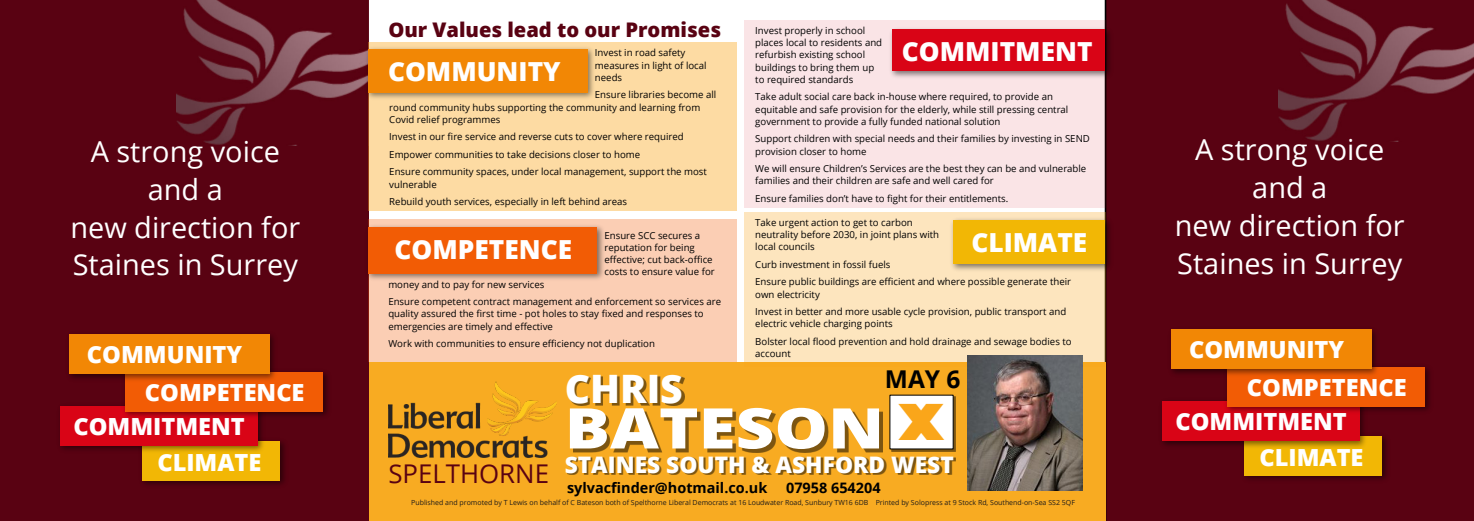
<style>
.page{position:relative;width:1474px;height:521px;background:#fff}
.page>*{position:absolute;margin:0;border:0;box-sizing:border-box;transform-origin:0 0}
.t1{font:800 56.09px "Open Sans";color:#fff;scale:1.2 1}
.t2{font:800 48.12px "Gill Sans";color:#faa61a}
.t3{font:800 39.2px "Open Sans";color:#fff}
.t4{font:28.88px/37.9px "Open Sans";color:#fff;text-align:center}
.t5{font:800 26.25px "Open Sans";color:#fff}
.t6{font:700 24.5px "Open Sans";color:#000}
.t7{font:800 23.62px "Open Sans";color:#fff}
.t8{font:800 22.75px "Open Sans";color:#fff}
.t9{font:800 20.12px "Open Sans";color:#590212}
.t10{font:700 14.44px "Open Sans";color:#000}
.t11{font:9.62px/12.2px "Open Sans";color:#000}
.t12{font:7px "Open Sans";color:#201c19}
</style>
<div class="page">
<div style="left:1104px;top:0;width:369px;height:521px;background:#590212"></div>
<img style="left:1278px;top:0;width:195px;height:141px">
<div style="left:368px;top:362px;width:737px;height:159px;background:#f8ab22"></div>
<img style="left:891px;top:396px;width:64px;height:55px">
<div style="left:889px;top:395px;width:64px;height:54px;background:#fff"></div>
<img style="left:574px;top:412px;width:309px;height:41px">
<img style="left:567px;top:458px;width:388px;height:17px">
<img style="left:569px;top:377px;width:115px;height:28px">
<img style="left:388px;top:381px;width:168px;height:76px">
<img style="left:1240px;top:432px;width:150px;height:52px">
<div style="left:1244px;top:436px;width:137px;height:39px;background:#f2b705"></div>
<img style="left:1158px;top:398px;width:209px;height:51px">
<div style="left:1161px;top:401px;width:198px;height:40px;background:#d90416"></div>
<img style="left:1223px;top:363px;width:210px;height:52px">
<div style="left:1227px;top:367px;width:198px;height:39px;background:#f25c05"></div>
<img style="left:1167px;top:326px;width:212px;height:51px">
<div style="left:1171px;top:329px;width:200px;height:40px;background:#f28705"></div>
<div style="left:0;top:0;width:368px;height:521px;background:#590212"></div>
<img style="left:177px;top:0;width:188px;height:146px">
<img style="left:142px;top:441px;width:143px;height:44px">
<div style="left:142px;top:441px;width:138px;height:39px;background:#f2b705"></div>
<img style="left:60px;top:420px;width:204px;height:32px">
<div style="left:60px;top:406px;width:197px;height:39px;background:#d90416"></div>
<img style="left:123px;top:372px;width:205px;height:48px">
<div style="left:125px;top:372px;width:198px;height:39px;background:#f25c05"></div>
<img style="left:69px;top:334px;width:207px;height:48px">
<div style="left:69px;top:334px;width:200px;height:40px;background:#f28705"></div>
<div style="left:744px;top:213px;width:361px;height:154px;background:#fde5be"></div>
<div style="left:744px;top:20px;width:361px;height:187px;background:#fae4e6"></div>
<div style="left:368px;top:219px;width:369px;height:143px;background:#fbceb4"></div>
<div style="left:368px;top:42px;width:369px;height:169px;background:#fddba3"></div>
<img style="left:368px;top:223px;width:236px;height:59px">
<div style="left:368px;top:227px;width:229px;height:46px;background:#f25c05"></div>
<img style="left:890px;top:26px;width:223px;height:53px">
<div style="left:891px;top:30px;width:213px;height:41px;background:#d90416"></div>
<img style="left:951px;top:217px;width:162px;height:55px">
<div style="left:952px;top:220px;width:152px;height:44px;background:#f2b705"></div>
<img style="left:365px;top:45px;width:229px;height:55px">
<div style="left:368px;top:49px;width:219px;height:43px;background:#f28705"></div>
<img style="left:967px;top:355px;width:115px;height:135px">
<h3 class="t9" style="left:388px;top:21px;width:334px">Our Values lead to our Promises</h3>
<h3 class="t5" style="left:388px;top:61px;width:174px">COMMUNITY</h3>
<p class="t11" style="left:755px;top:25px;width:128px">Invest properly in school places local to residents and refurbish existing school buildings to bring them up to required standards</p>
<p class="t11" style="left:755px;top:92px;width:314px">Take adult social care back in-house where required, to provide an equitable and safe provision for the elderly, while still pressing central government to provide a fully funded national solution</p>
<p class="t11" style="left:755px;top:134px;width:336px">Support children with special needs and their families by investing in SEND provision closer to home</p>
<p class="t11" style="left:755px;top:163px;width:332px">We will ensure Children’s Services are the best they can be and vulnerable families and their children are safe and well cared for</p>
<p class="t11" style="left:755px;top:193px;width:254px">Ensure families don’t have to fight for their entitlements.</p>
<p class="t11" style="left:755px;top:217px;width:185px">Take urgent action to get to carbon neutrality before 2030, in joint plans with local councils</p>
<p class="t11" style="left:755px;top:257px;width:317px;line-height:17.5px">Curb investment in fossil fuels<br>Ensure public buildings are efficient and where possible generate their</p>
<p class="t11" style="left:755px;top:286px;width:312px;line-height:17.5px">own electricity<br>Invest in better and more usable cycle provision, public transport and</p>
<p class="t11" style="left:755px;top:316px;width:318px;line-height:17.5px">electric vehicle charging points<br>Bolster local flood prevention and hold drainage and sewage bodies to</p>
<p class="t11" style="left:755px;top:348px;width:37px">account</p>
<h3 class="t5" style="left:901px;top:41px;width:192px">COMMITMENT</h3>
<p class="t11" style="left:595px;top:48px;width:113px">Invest in road safety measures in light of local needs</p>
<p class="t11" style="left:389px;top:90px;width:328px;text-indent:206px">Ensure libraries become all round community hubs supporting the community and learning from<br>Covid relief programmes</p>
<p class="t11" style="left:389px;top:129px;width:319px;line-height:17.5px">Invest in our fire service and reverse cuts to cover where required<br>Empower communities to take decisions closer to home<br>Ensure community spaces, under local management, support the most</p>
<p class="t11" style="left:389px;top:176px;width:239px;line-height:17.5px">vulnerable<br>Rebuild youth services, especially in left behind areas</p>
<h3 class="t4" style="left:70px;top:135px;width:231px">A strong voice and a<br>new direction for<br>Staines in Surrey</h3>
<h3 class="t4" style="left:1174px;top:133px;width:231px">A strong voice and a<br>new direction for<br>Staines in Surrey</h3>
<p class="t11" style="left:604px;top:230px;width:112px">Ensure SCC secures a reputation for being effective; cut back-office costs to ensure value for</p>
<p class="t11" style="left:388px;top:276px;width:334px;line-height:17.5px">money and to pay for new services<br>Ensure competent contract management and enforcement so services are</p>
<p class="t11" style="left:388px;top:309px;width:317px">quality assured the first time - pot holes to stay fixed and responses to emergencies are timely and effective</p>
<p class="t11" style="left:388px;top:338px;width:268px">Work with communities to ensure efficiency not duplication</p>
<h3 class="t5" style="left:971px;top:232px;width:117px">CLIMATE</h3>
<h3 class="t5" style="left:394px;top:239px;width:179px">COMPETENCE</h3>
<h3 class="t7" style="left:1188px;top:340px;width:157px">COMMUNITY</h3>
<h3 class="t7" style="left:87px;top:345px;width:157px">COMMUNITY</h3>
<h3 class="t7" style="left:145px;top:382px;width:161px">COMPETENCE</h3>
<h3 class="t7" style="left:73px;top:417px;width:173px">COMMITMENT</h3>
<h3 class="t7" style="left:157px;top:453px;width:106px">CLIMATE</h3>
<h3 class="t3" style="left:564px;top:372px;width:120px">CHRIS</h3>
<h1 class="t1" style="left:564px;top:405px;width:268px">BATESON</h1>
<h3 class="t6" style="left:885px;top:369px;width:77px">MAY 6</h3>
<h2 class="t2" style="left:898px;top:403px;width:48px">X</h2>
<h3 class="t8" style="left:564px;top:455px;width:391px">STAINES SOUTH &amp; ASHFORD WEST</h3>
<h3 class="t10" style="left:388px;top:481px;width:380px"><sup>SPELTHORNE</sup> sylvacfinder@hotmail.co.uk</h3>
<h3 class="t10" style="left:786px;top:481px;width:96px">07958 654204</h3>
<h3 class="t7" style="left:1246px;top:378px;width:161px">COMPETENCE</h3>
<h3 class="t7" style="left:1175px;top:412px;width:173px">COMMITMENT</h3>
<h3 class="t7" style="left:1259px;top:448px;width:106px">CLIMATE</h3>
<p class="t12" style="left:411px;top:500px;width:665px">Published and promoted by T Lewis on behalf of C Bateson both of Spelthorne Liberal Democrats at 16 Loudwater Road, Sunbury TW16 6DB Printed by Solopress at 9 Stock Rd, Southend-on-Sea SS2 5QF</p>
</div>
